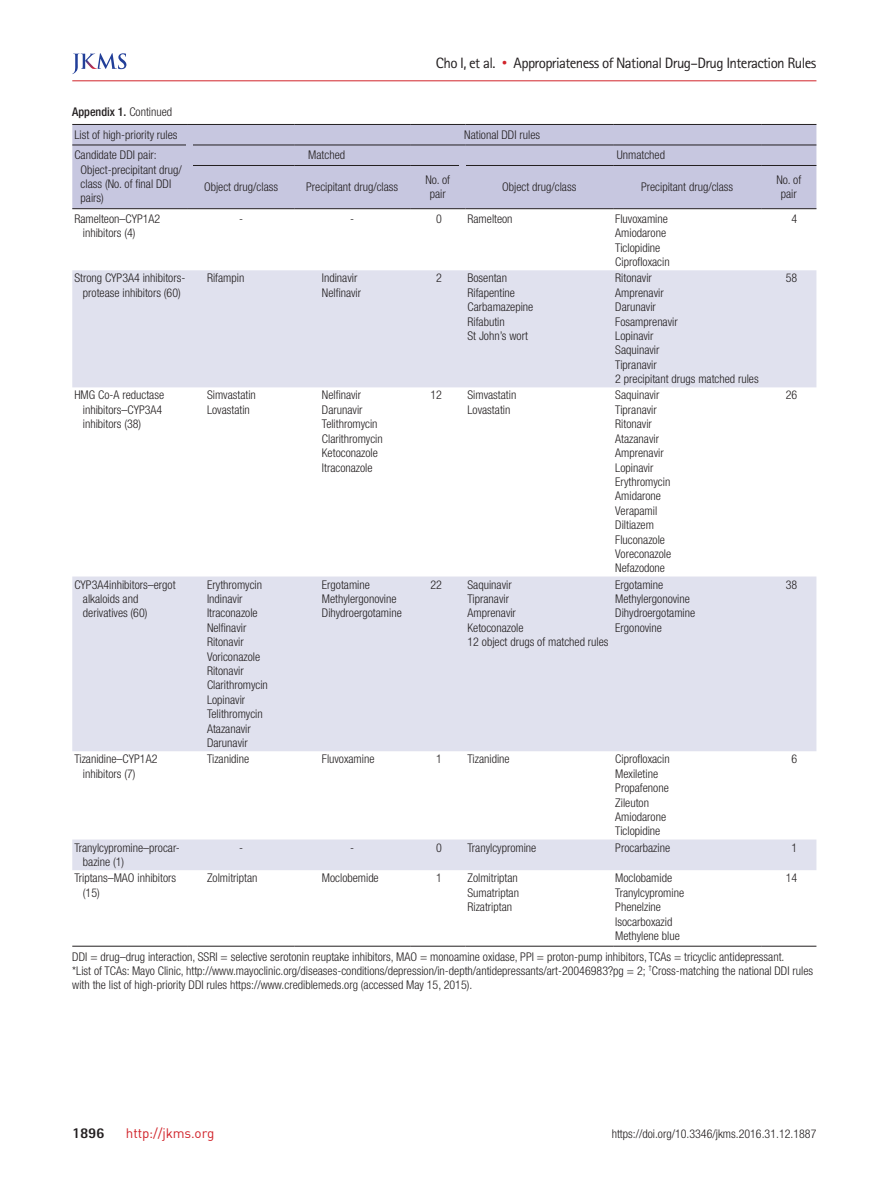
<style>
.page{position:relative;width:893px;height:1191px;background:#fff}
.page>*{position:absolute;margin:0;border:0;box-sizing:border-box;transform-origin:0 0}
.t1{font:15px "Rotis Sans Serif Std";letter-spacing:-.04em;color:#231f20}
.t2{font:800 15px "Rotis Sans Serif Std";color:#231f20}
.t3{font:13.5px "Dinreg";letter-spacing:-.01em;color:#d1232a}
.t4{font:300 condensed 12px/14.4px "Helvetica Neue LT Std";color:#231f20}
.t5{font:500 condensed 12px "Helvetica Neue LT Std";color:#231f20}
.s1{font-weight:300}
.s2{font-family:"Dotum";color:#d1232a}
</style>
<div class="page">
<hr style="left:72px;top:80px;width:744px;height:1px;background:#d1232a">
<svg style="left:72px;top:53px;width:54px;height:21px"></svg>
<div style="left:72px;top:125px;width:744px;height:83px;background:#c7c7e0"></div>
<svg style="left:72px;top:270px;width:744px;height:600px;fill:#e0e1ee"></svg>
<hr style="left:72px;top:124px;width:116px;height:1px;background:#231f20">
<hr style="left:188px;top:124px;width:106px;height:1px;background:#231f20">
<hr style="left:294px;top:124px;width:116px;height:1px;background:#231f20">
<hr style="left:410px;top:124px;width:55px;height:1px;background:#231f20">
<hr style="left:465px;top:124px;width:148px;height:1px;background:#231f20">
<hr style="left:613px;top:124px;width:148px;height:1px;background:#231f20">
<hr style="left:761px;top:124px;width:55px;height:1px;background:#231f20">
<hr style="left:72px;top:145px;width:116px;height:1px;background:#231f20">
<hr style="left:188px;top:145px;width:106px;height:1px;background:#231f20">
<hr style="left:294px;top:145px;width:116px;height:1px;background:#231f20">
<hr style="left:410px;top:145px;width:55px;height:1px;background:#231f20">
<hr style="left:465px;top:145px;width:148px;height:1px;background:#231f20">
<hr style="left:613px;top:145px;width:148px;height:1px;background:#231f20">
<hr style="left:761px;top:145px;width:55px;height:1px;background:#231f20">
<hr style="left:188px;top:165px;width:106px;height:1px;background:#231f20">
<hr style="left:294px;top:165px;width:116px;height:1px;background:#231f20">
<hr style="left:410px;top:165px;width:55px;height:1px;background:#231f20">
<hr style="left:465px;top:165px;width:148px;height:1px;background:#231f20">
<hr style="left:613px;top:165px;width:148px;height:1px;background:#231f20">
<hr style="left:761px;top:165px;width:55px;height:1px;background:#231f20">
<hr style="left:72px;top:208px;width:116px;height:1px;background:#231f20">
<hr style="left:188px;top:208px;width:106px;height:1px;background:#231f20">
<hr style="left:294px;top:208px;width:116px;height:1px;background:#231f20">
<hr style="left:410px;top:208px;width:55px;height:1px;background:#231f20">
<hr style="left:465px;top:208px;width:148px;height:1px;background:#231f20">
<hr style="left:613px;top:208px;width:148px;height:1px;background:#231f20">
<hr style="left:761px;top:208px;width:55px;height:1px;background:#231f20">
<hr style="left:72px;top:946px;width:116px;height:1px;background:#231f20">
<hr style="left:188px;top:946px;width:106px;height:1px;background:#231f20">
<hr style="left:294px;top:946px;width:116px;height:1px;background:#231f20">
<hr style="left:410px;top:946px;width:55px;height:1px;background:#231f20">
<hr style="left:465px;top:946px;width:148px;height:1px;background:#231f20">
<hr style="left:613px;top:946px;width:148px;height:1px;background:#231f20">
<hr style="left:761px;top:946px;width:55px;height:1px;background:#231f20">
<div style="left:186px;top:141px;width:7px;height:31px;background:#c7c7e0"></div>
<div style="left:459px;top:156px;width:7px;height:31px;background:#c7c7e0"></div>
<p class="t5" style="left:72px;top:105px;width:101px">Appendix 1. <span class="s1">Continued</span></p>
<p class="t1" style="left:436px;top:54px;width:382px">Cho I, et al. <span class="s2">•</span> Appropriateness of National Drug–Drug Interaction Rules</p>
<p class="t4" style="left:74px;top:127px;width:105px">List of high-priority rules</p>
<p class="t4" style="left:464px;top:127px;width:77px">National DDI rules</p>
<p class="t4" style="left:81px;top:148px;width:103px;text-indent:-6px">Candidate DDI pair:<br>Object-precipitant drug/ class (No. of final DDI pairs)</p>
<p class="t4" style="left:308px;top:148px;width:38px">Matched</p>
<p class="t4" style="left:617px;top:148px;width:50px">Unmatched</p>
<p class="t4" style="left:204px;top:179px;width:76px">Object drug/class</p>
<p class="t4" style="left:306px;top:179px;width:94px">Precipitant drug/class</p>
<p class="t4" style="left:425px;top:172px;width:26px;text-align:center">No. of pair</p>
<p class="t4" style="left:502px;top:179px;width:76px">Object drug/class</p>
<p class="t4" style="left:641px;top:179px;width:94px">Precipitant drug/class</p>
<p class="t4" style="left:776px;top:172px;width:26px;text-align:center">No. of pair</p>
<p class="t4" style="left:83px;top:211px;width:79px;text-indent:-9px">Ramelteon–CYP1A2 inhibitors (4)</p>
<p class="t4" style="left:239px;top:211px;width:5px">-</p>
<p class="t4" style="left:350px;top:211px;width:5px">-</p>
<p class="t4" style="left:436px;top:211px;width:7px">0</p>
<p class="t4" style="left:468px;top:211px;width:47px">Ramelteon</p>
<p class="t4" style="left:615px;top:211px;width:56px">Fluvoxamine<br>Amiodarone<br>Ticlopidine<br>Ciprofloxacin</p>
<p class="t4" style="left:791px;top:211px;width:7px">4</p>
<p class="t4" style="left:74px;top:271px;width:112px;text-align:center">Strong CYP3A4 inhibitors&shy;protease inhibitors (60)</p>
<p class="t4" style="left:207px;top:271px;width:39px">Rifampin</p>
<p class="t4" style="left:322px;top:271px;width:41px">Indinavir<br>Nelfinavir</p>
<p class="t4" style="left:436px;top:271px;width:7px">2</p>
<p class="t4" style="left:468px;top:271px;width:67px">Bosentan<br>Rifapentine<br>Carbamazepine<br>Rifabutin<br>St John’s wort</p>
<p class="t4" style="left:615px;top:271px;width:145px">Ritonavir<br>Amprenavir<br>Darunavir<br>Fosamprenavir<br>Lopinavir<br>Saquinavir<br>Tipranavir<br>2 precipitant drugs matched rules</p>
<p class="t4" style="left:786px;top:271px;width:13px">58</p>
<p class="t4" style="left:83px;top:388px;width:83px;text-indent:-9px">HMG Co-A reductase inhibitors–CYP3A4 inhibitors (38)</p>
<p class="t4" style="left:207px;top:388px;width:50px">Simvastatin<br>Lovastatin</p>
<p class="t4" style="left:322px;top:388px;width:62px">Nelfinavir<br>Darunavir<br>Telithromycin<br>Clarithromycin<br>Ketoconazole<br>Itraconazole</p>
<p class="t4" style="left:430px;top:388px;width:13px">12</p>
<p class="t4" style="left:468px;top:388px;width:50px">Simvastatin<br>Lovastatin</p>
<p class="t4" style="left:615px;top:388px;width:57px">Saquinavir<br>Tipranavir<br>Ritonavir<br>Atazanavir<br>Amprenavir<br>Lopinavir<br>Erythromycin<br>Amidarone<br>Verapamil<br>Diltiazem<br>Fluconazole<br>Voreconazole<br>Nefazodone</p>
<p class="t4" style="left:786px;top:388px;width:13px">26</p>
<p class="t4" style="left:83px;top:577px;width:94px;text-indent:-9px">CYP3A4inhibitors–ergot alkaloids and derivatives (60)</p>
<p class="t4" style="left:207px;top:577px;width:62px">Erythromycin<br>Indinavir<br>Itraconazole<br>Nelfinavir<br>Ritonavir<br>Voriconazole<br>Ritonavir<br>Clarithromycin<br>Lopinavir<br>Telithromycin<br>Atazanavir<br>Darunavir</p>
<p class="t4" style="left:322px;top:577px;width:81px">Ergotamine<br>Methylergonovine<br>Dihydroergotamine</p>
<p class="t4" style="left:430px;top:577px;width:13px">22</p>
<p class="t4" style="left:468px;top:577px;width:142px">Saquinavir<br>Tipranavir<br>Amprenavir<br>Ketoconazole<br>12 object drugs of matched rules</p>
<p class="t4" style="left:615px;top:577px;width:81px">Ergotamine<br>Methylergonovine<br>Dihydroergotamine<br>Ergonovine</p>
<p class="t4" style="left:786px;top:577px;width:13px">38</p>
<p class="t4" style="left:83px;top:752px;width:76px;text-indent:-9px">Tizanidine–CYP1A2 inhibitors (7)</p>
<p class="t4" style="left:207px;top:752px;width:44px">Tizanidine</p>
<p class="t4" style="left:322px;top:752px;width:54px">Fluvoxamine</p>
<p class="t4" style="left:436px;top:752px;width:7px">1</p>
<p class="t4" style="left:468px;top:752px;width:44px">Tizanidine</p>
<p class="t4" style="left:615px;top:752px;width:56px">Ciprofloxacin<br>Mexiletine<br>Propafenone<br>Zileuton<br>Amiodarone<br>Ticlopidine</p>
<p class="t4" style="left:791px;top:752px;width:7px">6</p>
<p class="t4" style="left:83px;top:840px;width:98px;text-indent:-9px">Tranylcypromine–procar&shy;bazine (1)</p>
<p class="t4" style="left:239px;top:840px;width:5px">-</p>
<p class="t4" style="left:350px;top:840px;width:5px">-</p>
<p class="t4" style="left:436px;top:840px;width:7px">0</p>
<p class="t4" style="left:468px;top:840px;width:70px">Tranylcypromine</p>
<p class="t4" style="left:615px;top:840px;width:56px">Procarbazine</p>
<p class="t4" style="left:791px;top:840px;width:7px">1</p>
<p class="t4" style="left:83px;top:870px;width:95px;text-indent:-9px">Triptans–MAO inhibitors (15)</p>
<p class="t4" style="left:207px;top:870px;width:52px">Zolmitriptan</p>
<p class="t4" style="left:322px;top:870px;width:58px">Moclobemide</p>
<p class="t4" style="left:436px;top:870px;width:7px">1</p>
<p class="t4" style="left:468px;top:870px;width:53px;text-align:justify">Zolmitriptan Sumatriptan Rizatriptan</p>
<p class="t4" style="left:615px;top:870px;width:70px">Moclobamide<br>Tranylcypromine<br>Phenelzine<br>Isocarboxazid<br>Methylene blue</p>
<p class="t4" style="left:786px;top:870px;width:13px">14</p>
<p class="t4" style="left:72px;top:949px;width:742px">DDI = drug–drug interaction, SSRI = selective serotonin reuptake inhibitors, MAO = monoamine oxidase, PPI = proton-pump inhibitors, TCAs = tricyclic antidepressant.<br>*List of TCAs: Mayo Clinic, http://www.mayoclinic.org/diseases-conditions/depression/in-depth/antidepressants/art-20046983?pg = 2; <sup>†</sup>Cross-matching the national DDI rules with the list of high-priority DDI rules https://www.crediblemeds.org (accessed May 15, 2015).</p>
<p class="t2" style="left:72px;top:1123px;width:34px">1896</p>
<p class="t3" style="left:126px;top:1124px;width:90px">http://jkms.org</p>
<p class="t4" style="left:612px;top:1126px;width:206px">https://doi.org/10.3346/jkms.2016.31.12.1887</p>
</div>
